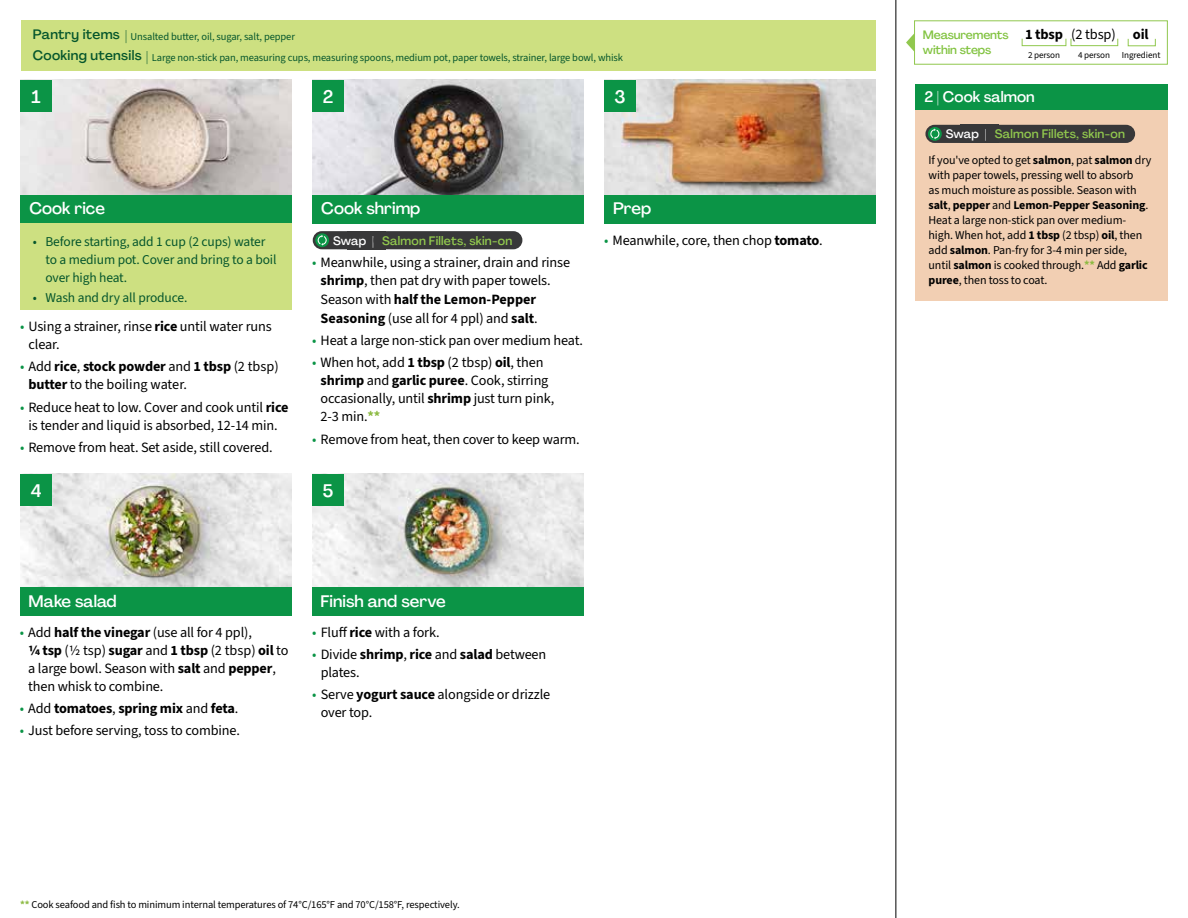
<style>
.page{position:relative;width:1188px;height:918px;background:#fff}
.page>*{position:absolute;margin:0;border:0;box-sizing:border-box;transform-origin:0 0}
.t1{font:500 18px "Agrandir";color:#fff}
.t2{font:500 16.5px "Agrandir";color:#fff}
.t3{font:500 15px "Agrandir";color:#fff}
.t4{font:700 14.4px "Source Sans 3";letter-spacing:-.01em;color:#000}
.t5{font:14.25px/18px "Source Sans 3";letter-spacing:-.01em;color:#000}
.t6{font:700 14.25px "Source Sans 3";letter-spacing:-.01em;color:#000}
.t7{font:13.5px/18px "Source Sans 3";letter-spacing:-.01em;color:#05562c}
.t8{font:500 13.5px "Agrandir";letter-spacing:.025em;color:#05562c}
.t9{font:500 12.15px "Agrandir";letter-spacing:.02em;color:#91c84e}
.t10{font:12px/15px "Source Sans 3";letter-spacing:-.01em;color:#000}
.t11{font:500 12px/15.8px "Agrandir";letter-spacing:-.01em;color:#82c341}
.t12{font:10.5px "Source Sans 3";letter-spacing:-.01em;color:#05562c}
.t13{font:10.5px "Source Sans 3";letter-spacing:-.01em;color:#000}
.t14{font:9.15px "Source Sans 3";letter-spacing:-.01em;color:#000}
.s1{font-family:"Agrandir";font-weight:500;font-size:13.5px}
.s2{color:#0b9446}
.s3{font-weight:700}
.s4{color:#fff}
.s5{font-weight:700;color:#8cba42}
.s6{font-weight:400;color:#0b9446}
.s7{font-weight:400}
</style>
<div class="page">
<img style="left:20px;top:474px;width:272px;height:113px">
<img style="left:312px;top:474px;width:272px;height:113px">
<img style="left:20px;top:80px;width:272px;height:115px">
<img style="left:312px;top:80px;width:272px;height:115px">
<img style="left:604px;top:80px;width:272px;height:115px">
<div style="left:312px;top:195px;width:272px;height:29px;background:#0b9446"></div>
<div style="left:20px;top:195px;width:272px;height:29px;background:#0b9446"></div>
<div style="left:20px;top:587px;width:272px;height:29px;background:#0b9446"></div>
<div style="left:312px;top:587px;width:272px;height:29px;background:#0b9446"></div>
<div style="left:604px;top:195px;width:272px;height:29px;background:#0b9446"></div>
<div style="left:21px;top:20px;width:855px;height:51px;background:#cde081"></div>
<div style="left:20px;top:224px;width:272px;height:86px;background:#cde081"></div>
<hr style="left:896px;top:0;width:1px;height:918px;background:#000">
<div style="left:20px;top:474px;width:32px;height:32px;background:#0b9446"></div>
<div style="left:20px;top:80px;width:32px;height:32px;background:#0b9446"></div>
<div style="left:312px;top:474px;width:32px;height:32px;background:#0b9446"></div>
<div style="left:312px;top:80px;width:32px;height:32px;background:#0b9446"></div>
<div style="left:604px;top:80px;width:32px;height:32px;background:#0b9446"></div>
<div style="left:914px;top:20px;width:254px;height:45px;border:1px solid #91c84e"></div>
<div style="left:1022px;top:38px;width:44px;height:8px;border:1px solid #91c84e"></div>
<div style="left:1071px;top:38px;width:47px;height:8px;border:1px solid #91c84e"></div>
<div style="left:1128px;top:38px;width:28px;height:8px;border:1px solid #91c84e"></div>
<svg style="left:906px;top:33px;width:9px;height:19px"></svg>
<div style="left:916px;top:110px;width:252px;height:191px;background:#f2cfb3"></div>
<div style="left:916px;top:84px;width:252px;height:26px;background:#0b9446"></div>
<div style="left:960px;top:125px;width:38px;height:18px;background:#383839"></div>
<div style="left:925px;top:125px;width:71px;height:18px;background:#383839;border-radius:9px"></div>
<svg style="left:928px;top:127px;width:14px;height:14px"></svg>
<svg style="left:930px;top:128px;width:9px;height:11px"></svg>
<div style="left:986px;top:125px;width:149px;height:18px;background:#383839;border-radius:9px"></div>
<div style="left:348px;top:231px;width:38px;height:18px;background:#383839"></div>
<div style="left:313px;top:231px;width:70px;height:18px;background:#383839;border-radius:9px"></div>
<svg style="left:315px;top:233px;width:14px;height:14px"></svg>
<svg style="left:318px;top:235px;width:9px;height:11px"></svg>
<div style="left:373px;top:231px;width:149px;height:18px;background:#383839;border-radius:9px"></div>
<p class="t12" style="left:33px;top:30px;width:264px"><span class="s1">Pantry items |</span> Unsalted butter, oil, sugar, salt, pepper</p>
<p class="t8" style="left:33px;top:47px;width:110px">Cooking utensils</p>
<p class="t12" style="left:146px;top:51px;width:478px"><span class="s1">|</span> Large non-stick pan, measuring cups, measuring spoons, medium pot, paper towels, strainer, large bowl, whisk</p>
<p class="t1" style="left:32px;top:86px;width:11px">1</p>
<p class="t1" style="left:323px;top:86px;width:12px">2</p>
<p class="t1" style="left:614px;top:85px;width:13px">3</p>
<p class="t2" style="left:29px;top:198px;width:77px">Cook rice</p>
<p class="t7" style="left:45px;top:232px;width:233px;text-indent:-13px">• Before starting, add 1 cup (2 cups) water to a medium pot. Cover and bring to a boil over high heat.</p>
<p class="t7" style="left:33px;top:288px;width:156px">• Wash and dry all produce.</p>
<p class="t5" style="left:29px;top:317px;width:245px;text-indent:-9px"><span class="s2">•</span> Using a strainer, rinse <span class="s3">rice</span> until water runs clear.</p>
<p class="t5" style="left:29px;top:358px;width:252px;text-indent:-9px"><span class="s2">•</span> Add <span class="s3">rice</span>, <span class="s3">stock powder</span> and <span class="s3">1 tbsp</span> (2 tbsp) <span class="s3">butter</span> to the boiling water.</p>
<p class="t5" style="left:20px;top:398px;width:270px;text-align:center"><span class="s2">•</span> Reduce heat to low. Cover and cook until <span class="s3">rice </span>is tender and liquid is absorbed, 12-14 min.</p>
<p class="t5" style="left:20px;top:438px;width:254px"><span class="s2">•</span> Remove from heat. Set aside, still covered.</p>
<p class="t1" style="left:31px;top:479px;width:12px">4</p>
<p class="t2" style="left:321px;top:198px;width:101px">Cook shrimp</p>
<p class="t2" style="left:613px;top:198px;width:40px">Prep</p>
<p class="t9" style="left:333px;top:233px;width:181px"><span class="s4">Swap |</span> Salmon Fillets, skin-on</p>
<p class="t5" style="left:321px;top:253px;width:251px;line-height:18.6px;text-indent:-9px"><span class="s2">•</span> Meanwhile, using a strainer, drain and rinse <span class="s3">shrimp</span>, then pat dry with paper towels.<br>Season with <span class="s3">half the Lemon-Pepper Seasoning</span> (use all for 4 ppl) and <span class="s3">salt</span>.</p>
<p class="t5" style="left:312px;top:331px;width:272px"><span class="s2">•</span> Heat a large non-stick pan over medium heat.</p>
<p class="t5" style="left:321px;top:354px;width:235px;text-indent:-9px"><span class="s2">•</span> When hot, add <span class="s3">1 tbsp</span> (2 tbsp) <span class="s3">oil</span>, then <span class="s3">shrimp</span> and <span class="s3">garlic puree</span>. Cook, stirring occasionally, until <span class="s3">shrimp</span> just turn pink, 2-3 min.<span class="s5">**</span></p>
<p class="t5" style="left:312px;top:430px;width:269px"><span class="s2">•</span> Remove from heat, then cover to keep warm.</p>
<p class="t1" style="left:323px;top:479px;width:12px">5</p>
<p class="t5" style="left:604px;top:231px;width:220px"><span class="s2">•</span> Meanwhile, core, then chop <span class="s3">tomato</span>.</p>
<p class="t2" style="left:29px;top:591px;width:90px">Make salad</p>
<p class="t2" style="left:321px;top:591px;width:127px">Finish and serve</p>
<p class="t5" style="left:28px;top:623px;width:262px;text-indent:-9px"><span class="s2">•</span> Add <span class="s3">half the vinegar</span> (use all for 4 ppl),<br><span class="s3">1/4 tsp</span> (1/2 tsp) <span class="s3">sugar</span> and <span class="s3">1 tbsp</span> (2 tbsp) <span class="s3">oil</span> to a large bowl. Season with <span class="s3">salt</span> and <span class="s3">pepper</span>, then whisk to combine.</p>
<p class="t6" style="left:20px;top:699px;width:220px"><span class="s6">•</span> <span class="s7">Add</span> tomatoes<span class="s7">,</span> spring mix <span class="s7">and</span> feta<span class="s7">.</span></p>
<p class="t5" style="left:20px;top:722px;width:222px"><span class="s2">•</span> Just before serving, toss to combine.</p>
<p class="t5" style="left:312px;top:623px;width:129px"><span class="s2">•</span> Fluff <span class="s3">rice</span> with a fork.</p>
<p class="t5" style="left:321px;top:645px;width:227px;text-indent:-9px"><span class="s2">•</span> Divide <span class="s3">shrimp</span>, <span class="s3">rice</span> and <span class="s3">salad</span> between plates.</p>
<p class="t5" style="left:321px;top:686px;width:231px;text-indent:-9px"><span class="s2">•</span> Serve <span class="s3">yogurt sauce</span> alongside or drizzle over top.</p>
<p class="t13" style="left:20px;top:898px;width:441px"><span class="s5">**</span> Cook seafood and fish to minimum internal temperatures of 74°C/165°F and 70°C/158°F, respectively.</p>
<p class="t11" style="left:923px;top:26px;width:87px">Measurements within steps</p>
<p class="t4" style="left:1025px;top:25px;width:125px">1 tbsp <span class="s7">(2 tbsp)</span> oil</p>
<p class="t14" style="left:1028px;top:49px;width:34px">2 person</p>
<p class="t14" style="left:1078px;top:49px;width:34px">4 person</p>
<p class="t14" style="left:1122px;top:49px;width:40px">Ingredient</p>
<p class="t3" style="left:924px;top:88px;width:112px">2 | Cook salmon</p>
<p class="t9" style="left:946px;top:126px;width:181px"><span class="s4">Swap |</span> Salmon Fillets, skin-on</p>
<p class="t10" style="left:929px;top:153px;width:224px">If you've opted to get <span class="s3">salmon</span>, pat <span class="s3">salmon</span> dry with paper towels, pressing well to absorb<br>as much moisture as possible. Season with <span class="s3">salt</span>, <span class="s3">pepper</span> and <span class="s3">Lemon-Pepper Seasoning</span>.<br>Heat a large non-stick pan over medium&shy;high. When hot, add <span class="s3">1 tbsp</span> (2 tbsp) <span class="s3">oil</span>, then add <span class="s3">salmon</span>. Pan-fry for 3-4 min per side, until <span class="s3">salmon</span> is cooked through.<span class="s5">**</span> Add <span class="s3">garlic puree</span>, then toss to coat.</p>
</div>
